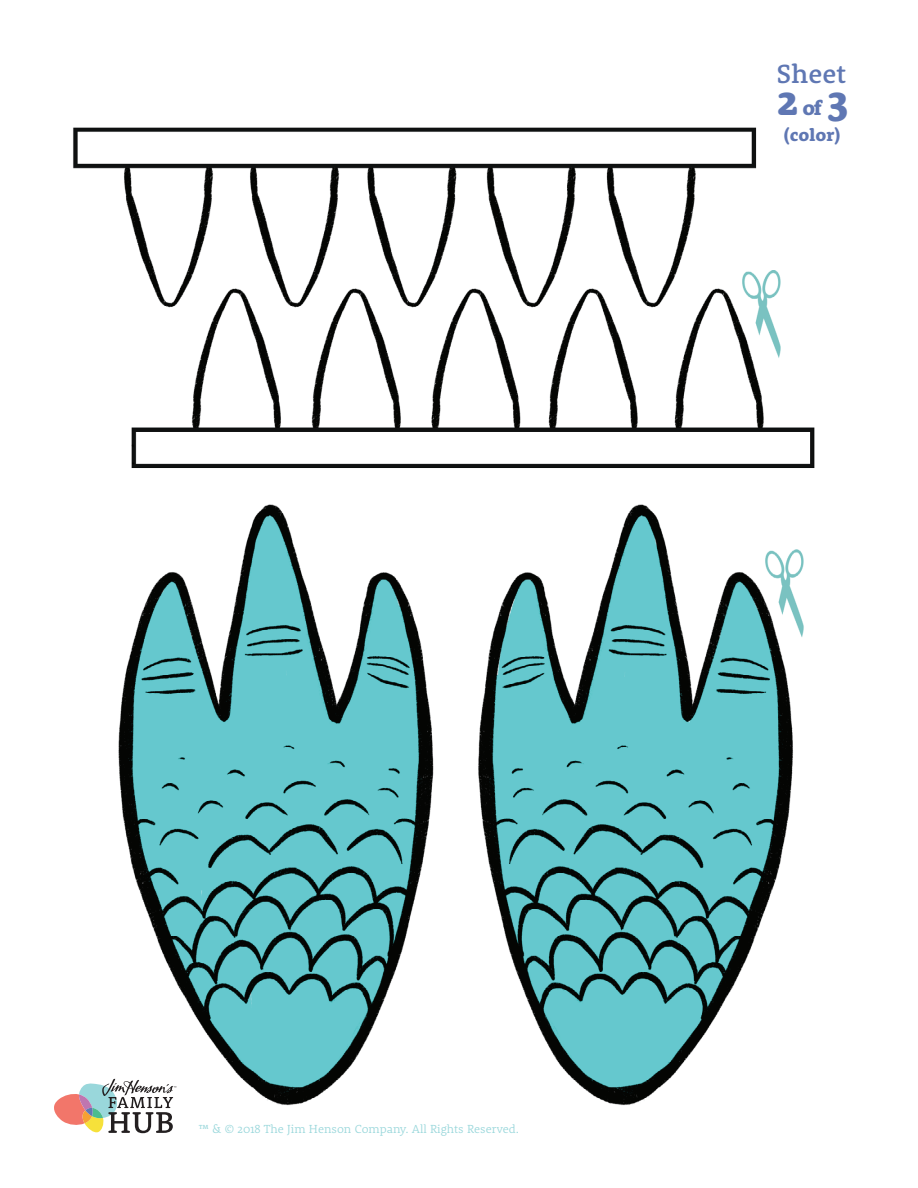
<style>
.page{position:relative;width:918px;height:1188px;background:#fff}
.page>*{position:absolute;margin:0;border:0;box-sizing:border-box;transform-origin:0 0}
.t1{font:800 42px "Rooney";color:#5f77b3}
.t2{font:500 27px "Rooney";color:#5f77b3}
.t3{font:800 18px "Rooney";color:#5f77b3}
.t4{font:300 12px "Rooney";color:#99d7db}
.s1{font-size:21px}
</style>
<div class="page">
<img style="left:73px;top:127px;width:742px;height:1007px">
<svg style="left:54px;top:1079px;width:122px;height:54px"></svg>
<h2 class="t2" style="left:777px;top:56px;width:71px">Sheet</h2>
<h1 class="t1" style="left:777px;top:73px;width:73px">2 <span class="s1">of</span> 3</h1>
<h3 class="t3" style="left:784px;top:123px;width:59px">(color)</h3>
<p class="t4" style="left:198px;top:1121px;width:322px">™ &amp; © 2018 The Jim Henson Company. All Rights Reserved.</p>
</div>
